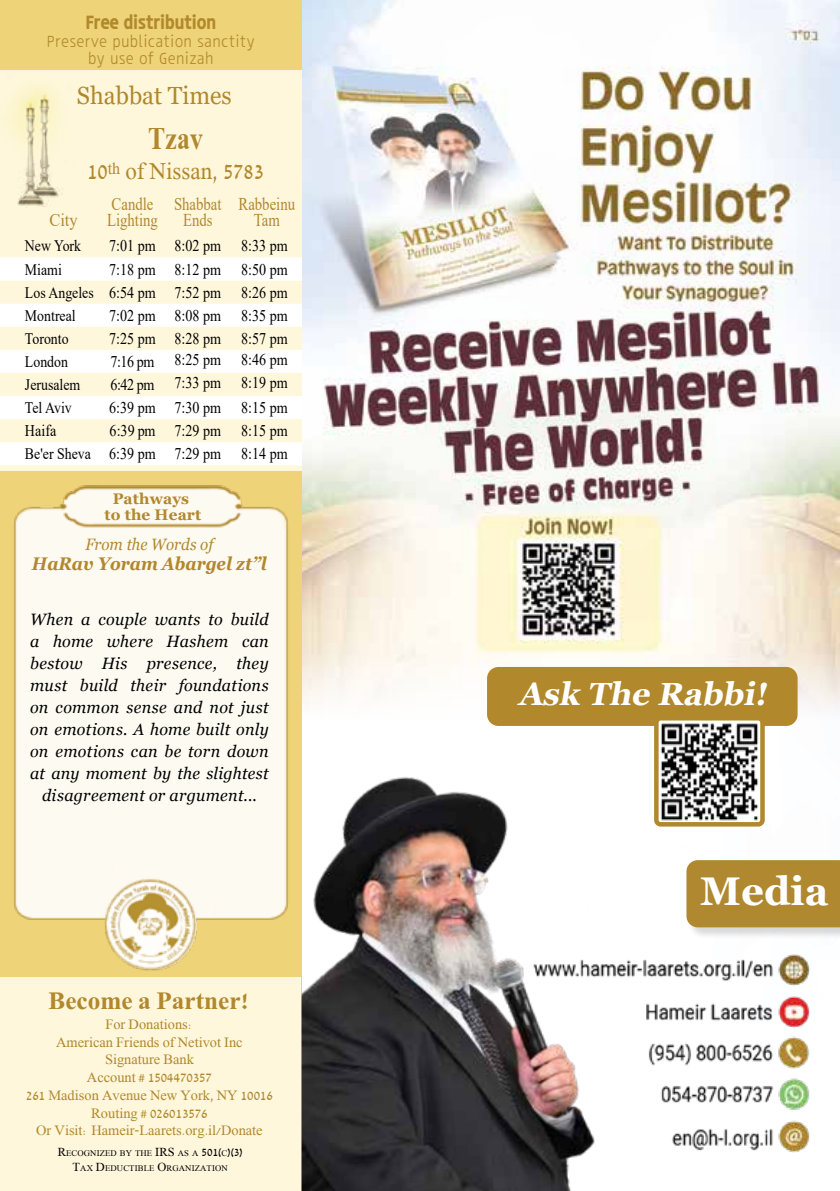
<style>
.page{position:relative;width:840px;height:1191px;background:#fff}
.page>*{position:absolute;margin:0;border:0;box-sizing:border-box;transform-origin:0 0}
.t1{font:700 40px "Georgia";color:#fff}
.t2{font:italic 700 32px "Georgia";color:#fff}
.t3{font:700 32px "David";color:#b1882d;scale:.8 1}
.t4{font:700 25.2px "David";color:#b1882d}
.t5{font:24.8px "Georgia";color:#b1882d;scale:.95 1}
.t6{font:24.2px "David";color:#b1882d;scale:.95 1}
.t7{font:700 20px "Fb Karlibach Eng";color:#b1892c;scale:.95 1}
.t8{font:italic 700 18.2px "Georgia";color:#b1882d;scale:.92 1}
.t9{font:18px/16px "Times New Roman";color:#b1882d;text-align:center;scale:.82 1}
.t10{font:18px "Times New Roman";color:#b1882d;scale:.91 1}
.t11{font:italic 16.4px/22px "Georgia";letter-spacing:.015em;color:#000;text-align:center}
.t12{font:300 16.4px/16.8px "Fb Karlibach Eng";color:#b1892c;text-align:center;scale:.95 1}
.t13{font:italic 16.4px "Georgia";color:#b1882d;scale:.92 1}
.t14{font:16.2px/23.2px "Times New Roman";color:#000;text-align:right;scale:.86 1}
.t15{font:16px "Times New Roman";color:#000;scale:.86 1}
.t16{font:700 15.4px/15.4px "Georgia";letter-spacing:.01em;color:#b1882d;text-align:center}
.t17{font:14.4px/17.6px "David";color:#b1882d;text-align:center}
.t18{font:8.6px/15px "David";letter-spacing:.015em;color:#000;text-align:center}
.s1{font-size:16px}
.s2{color:#b1892c}
.s3{font-size:12.4px}
</style>
<div class="page">
<img style="left:302px;top:0;width:537px;height:795px">
<div style="left:0;top:0;width:302px;height:1191px;background:#eed378"></div>
<div style="left:0;top:977px;width:300px;height:214px;background:#fff7dc"></div>
<div style="left:0;top:71px;width:302px;height:400px;background:#fff7dc"></div>
<img style="left:8px;top:85px;width:54px;height:122px">
<svg style="left:0;top:257px;width:302px;height:24px;background:#fffefe"></svg>
<svg style="left:0;top:304px;width:302px;height:161px;fill:#fff"></svg>
<img style="left:14px;top:475px;width:289px;height:496px">
<div style="left:685px;top:860px;width:154px;height:80px;background:#000;opacity:.15"></div>
<div style="left:686px;top:860px;width:153px;height:67px;background:#af882f"></div>
<img style="left:614px;top:954px;width:196px;height:199px">
<img style="left:301px;top:719px;width:313px;height:472px">
<div style="left:487px;top:667px;width:310px;height:59px;background:#b1892c;border-radius:11px"></div>
<img style="left:658px;top:721px;width:101px;height:100px">
<div style="left:653px;top:716px;width:111px;height:110px;border:4px solid #b1892c;border-radius:4px"></div>
<p class="t7" style="left:86px;top:13px;width:139px">Free distribution</p>
<p class="t12" style="left:47px;top:35px;width:220px">Preserve publication sanctity by use of Genizah</p>
<h3 class="t5" style="left:77px;top:81px;width:164px">Shabbat Times</h3>
<h2 class="t3" style="left:148px;top:120px;width:70px">Tzav</h2>
<h3 class="t6" style="left:87px;top:157px;width:187px">10<sup>th</sup> of Nissan, 5783</h3>
<p class="t9" style="left:112px;top:195px;width:52px">Candle</p>
<p class="t9" style="left:174px;top:195px;width:59px">Shabbat<br>Ends</p>
<p class="t9" style="left:238px;top:195px;width:70px">Rabbeinu<br>Tam</p>
<p class="t10" style="left:49px;top:207px;width:33px">City</p>
<p class="t9" style="left:107px;top:211px;width:63px">Lighting</p>
<p class="t15" style="left:25px;top:235px;width:67px">New York</p>
<p class="t14" style="left:109px;top:234px;width:209px">7:01 pm 8:02 pm 8:33 pm</p>
<p class="t15" style="left:25px;top:258px;width:44px">Miami</p>
<p class="t14" style="left:25px;top:257px;width:307px">7:18 pm 8:12 pm 8:50 pm<br><span class="s1">Los Angeles</span> 6:54 pm 7:52 pm 8:26 pm</p>
<p class="t15" style="left:25px;top:304px;width:60px">Montreal</p>
<p class="t14" style="left:109px;top:303px;width:209px">7:02 pm 8:08 pm 8:35 pm</p>
<p class="t15" style="left:25px;top:327px;width:52px">Toronto</p>
<p class="t14" style="left:109px;top:326px;width:209px">7:25 pm 8:28 pm 8:57 pm</p>
<p class="t15" style="left:25px;top:350px;width:52px">London</p>
<p class="t14" style="left:110px;top:348px;width:207px">7:16 pm 8:25 pm 8:46 pm</p>
<p class="t15" style="left:25px;top:373px;width:66px">Jerusalem</p>
<p class="t14" style="left:110px;top:371px;width:207px">6:42 pm 7:33 pm 8:19 pm</p>
<p class="t15" style="left:25px;top:396px;width:56px">Tel Aviv</p>
<p class="t14" style="left:109px;top:396px;width:209px">6:39 pm 7:30 pm 8:15 pm</p>
<p class="t14" style="left:25px;top:419px;width:38px">Haifa</p>
<p class="t14" style="left:25px;top:419px;width:307px">6:39 pm 7:29 pm 8:15 pm<br><span class="s1">Be'er Sheva</span> 6:39 pm 7:29 pm 8:14 pm</p>
<p class="t16" style="left:104px;top:491px;width:98px">Pathways<br>to the Heart</p>
<p class="t13" style="left:85px;top:534px;width:141px">From the Words of</p>
<p class="t8" style="left:32px;top:552px;width:256px">HaRav Yoram Abargel zt<span class="s2">”</span>l</p>
<p class="t11" style="left:30px;top:609px;width:240px">When a couple wants to build a home where Hashem can bestow His presence, they must build their foundations on common sense and not just on emotions. A home built only on emotions can be torn down at any moment by the slightest disagreement or argument...</p>
<h3 class="t4" style="left:48px;top:986px;width:203px">Become a Partner!</h3>
<p class="t17" style="left:26px;top:1015px;width:248px">For Donations:<br>American Friends of Netivot Inc<br>Signature Bank<br>Account # 1504470357<br>261 Madison Avenue New York, NY 10016<br>Routing # 026013576<br>Or Visit: Hameir-Laarets.org.il/Donate</p>
<p class="t18" style="left:58px;top:1146px;width:186px"><span class="s3">R</span>ECOGNIZED BY THE <span class="s3">IRS</span> AS A <span class="s3">501(</span>C<span class="s3">)(3)<br>T</span>AX <span class="s3">D</span>EDUCTIBLE <span class="s3">O</span>RGANIZATION</p>
<h2 class="t2" style="left:517px;top:673px;width:257px">Ask The Rabbi!</h2>
<h1 class="t1" style="left:699px;top:865px;width:130px">Media</h1>
</div>
